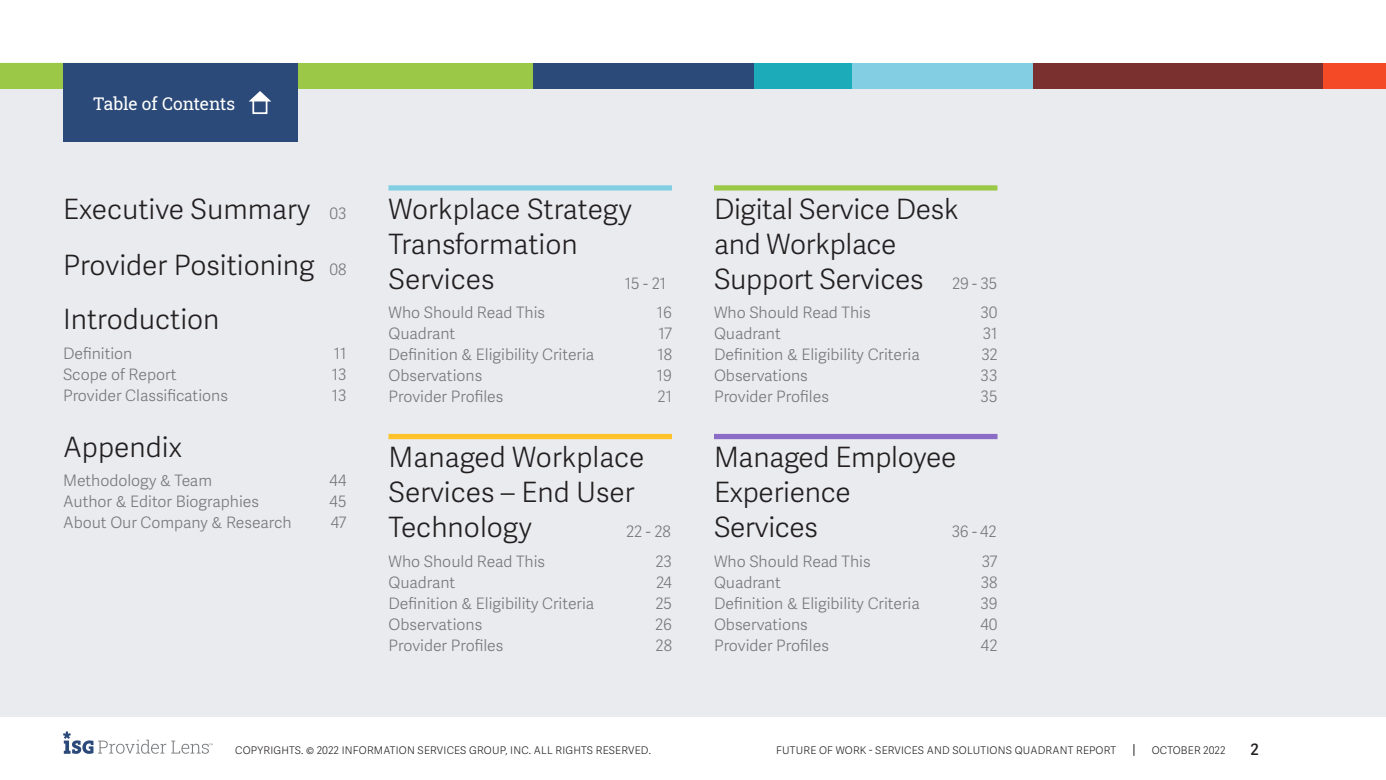
<style>
.page{position:relative;width:1386px;height:780px;background:#fff}
.page>*{position:absolute;margin:0;border:0;box-sizing:border-box;transform-origin:0 0}
.Section_Name_Green{font:300 28px/35px "Adelle Sans";letter-spacing:-.01em;color:#231f20}
.Section_Name_Yellow{font:300 28px/35px "Adelle Sans";color:#231f20}
.Section_Name{font:300 28px/56px "Adelle Sans";color:#231f20}
.Section_Name_Light_B{font:300 28px/35px "Adelle Sans";color:#231f20}
.Section_Name_Purple{font:300 28px/35px "Adelle Sans";letter-spacing:-.01em;color:#231f20}
.t1{font:17.5px "Roboto Slab ISG P Regular";letter-spacing:-.005em;color:#fff}
.Section_Name_Purple-2{font:300 15.75px "Adelle Sans";color:#75787b}
.Section_Name_Light_B-2{font:300 15.75px "Adelle Sans";color:#75787b}
.Section_Name_Yellow-2{font:300 15.75px "Adelle Sans";color:#75787b}
.Section_Name_Green-2{font:300 15.75px "Adelle Sans";color:#75787b}
.t2{font:600 15.75px "Adelle Sans";color:#231f20}
.t3{font:300 10.5px "Adelle Sans";letter-spacing:.02em;color:#231f20}
.s1{font-size:15.75px;color:#75787b}
</style>
<div class="page">
<svg style="left:1133px;top:744px;width:1px;height:12px"></svg>
<svg style="left:63px;top:731px;width:150px;height:23px"></svg>
<div style="left:0;top:63px;width:1386px;height:654px;background:#e9ebee"></div>
<div style="left:0;top:63px;width:533px;height:25px;background:#9bc947"></div>
<div style="left:533px;top:63px;width:223px;height:25px;background:#2b4a79"></div>
<div style="left:850px;top:63px;width:184px;height:25px;background:#84cee3"></div>
<div style="left:1323px;top:63px;width:63px;height:25px;background:#f54a26"></div>
<div style="left:1033px;top:63px;width:290px;height:25px;background:#7a302e"></div>
<div style="left:754px;top:63px;width:98px;height:25px;background:#1cabb9"></div>
<div style="left:63px;top:63px;width:234px;height:78px;background:#2b4a79"></div>
<svg style="left:0;top:88px;width:271px;height:13px"></svg>
<div style="left:252px;top:100px;width:15px;height:14px;border:2px solid #fff"></div>
<div style="left:388px;top:185px;width:284px;height:5px;background:#84cee3"></div>
<div style="left:388px;top:434px;width:284px;height:5px;background:#ffc22b"></div>
<div style="left:714px;top:185px;width:284px;height:5px;background:#9bc947"></div>
<div style="left:714px;top:434px;width:284px;height:5px;background:#8b6cc6"></div>
<p class="t1" style="left:93px;top:91px;width:144px">Table of Contents</p>
<p class="Section_Name" style="left:63px;top:181px;width:285px">Executive Summary <span class="s1">03<br></span>Provider Positioning <span class="s1">08</span></p>
<p class="Section_Name_Green" style="left:63px;top:302px;width:158px">Introduction</p>
<p class="Section_Name_Purple-2" style="left:63px;top:344px;width:71px">Definition</p>
<p class="Section_Name_Purple-2" style="left:334px;top:344px;width:14px">11</p>
<p class="Section_Name_Purple-2" style="left:63px;top:365px;width:115px">Scope of Report</p>
<p class="Section_Name_Purple-2" style="left:332px;top:365px;width:16px">13</p>
<p class="Section_Name_Purple-2" style="left:63px;top:386px;width:166px">Provider Classifications</p>
<p class="Section_Name_Purple-2" style="left:332px;top:386px;width:16px">13</p>
<p class="Section_Name_Green" style="left:63px;top:430px;width:120px">Appendix</p>
<p class="Section_Name_Purple-2" style="left:63px;top:471px;width:151px">Methodology &amp; Team</p>
<p class="Section_Name_Purple-2" style="left:330px;top:471px;width:18px">44</p>
<p class="Section_Name_Purple-2" style="left:63px;top:492px;width:198px">Author &amp; Editor Biographies</p>
<p class="Section_Name_Purple-2" style="left:330px;top:492px;width:18px">45</p>
<p class="Section_Name_Purple-2" style="left:63px;top:513px;width:230px">About Our Company &amp; Research</p>
<p class="Section_Name_Purple-2" style="left:331px;top:513px;width:17px">47</p>
<p class="Section_Name_Light_B" style="left:388px;top:192px;width:245px">Workplace Strategy<br>Transformation<br>Services</p>
<p class="Section_Name_Light_B-2" style="left:625px;top:274px;width:43px">15 - 21</p>
<p class="Section_Name_Purple-2" style="left:388px;top:303px;width:158px">Who Should Read This</p>
<p class="Section_Name_Purple-2" style="left:657px;top:303px;width:17px">16</p>
<p class="Section_Name_Purple-2" style="left:388px;top:324px;width:68px">Quadrant</p>
<p class="Section_Name_Purple-2" style="left:659px;top:324px;width:15px">17</p>
<p class="Section_Name_Purple-2" style="left:388px;top:345px;width:207px">Definition &amp; Eligibility Criteria</p>
<p class="Section_Name_Purple-2" style="left:657px;top:345px;width:16px">18</p>
<p class="Section_Name_Purple-2" style="left:388px;top:366px;width:95px">Observations</p>
<p class="Section_Name_Purple-2" style="left:657px;top:366px;width:17px">19</p>
<p class="Section_Name_Purple-2" style="left:388px;top:387px;width:116px">Provider Profiles</p>
<p class="Section_Name_Purple-2" style="left:658px;top:387px;width:16px">21</p>
<p class="Section_Name_Yellow" style="left:388px;top:440px;width:257px">Managed Workplace<br>Services – End User<br>Technology</p>
<p class="Section_Name_Yellow-2" style="left:626px;top:522px;width:46px">22 - 28</p>
<p class="Section_Name_Purple-2" style="left:388px;top:552px;width:158px">Who Should Read This</p>
<p class="Section_Name_Purple-2" style="left:655px;top:552px;width:18px">23</p>
<p class="Section_Name_Purple-2" style="left:388px;top:573px;width:68px">Quadrant</p>
<p class="Section_Name_Purple-2" style="left:656px;top:573px;width:17px">24</p>
<p class="Section_Name_Purple-2" style="left:388px;top:594px;width:207px">Definition &amp; Eligibility Criteria</p>
<p class="Section_Name_Purple-2" style="left:655px;top:594px;width:18px">25</p>
<p class="Section_Name_Purple-2" style="left:388px;top:615px;width:95px">Observations</p>
<p class="Section_Name_Purple-2" style="left:655px;top:615px;width:18px">26</p>
<p class="Section_Name_Purple-2" style="left:388px;top:636px;width:116px">Provider Profiles</p>
<p class="Section_Name_Purple-2" style="left:656px;top:636px;width:18px">28</p>
<p class="Section_Name_Green" style="left:714px;top:192px;width:246px">Digital Service Desk and Workplace<br>Support Services</p>
<p class="Section_Name_Green-2" style="left:952px;top:274px;width:47px">29 - 35</p>
<p class="Section_Name_Purple-2" style="left:714px;top:303px;width:158px">Who Should Read This</p>
<p class="Section_Name_Purple-2" style="left:980px;top:303px;width:19px">30</p>
<p class="Section_Name_Purple-2" style="left:714px;top:324px;width:68px">Quadrant</p>
<p class="Section_Name_Purple-2" style="left:983px;top:324px;width:16px">31</p>
<p class="Section_Name_Purple-2" style="left:714px;top:345px;width:207px">Definition &amp; Eligibility Criteria</p>
<p class="Section_Name_Purple-2" style="left:981px;top:345px;width:18px">32</p>
<p class="Section_Name_Purple-2" style="left:714px;top:366px;width:95px">Observations</p>
<p class="Section_Name_Purple-2" style="left:981px;top:366px;width:18px">33</p>
<p class="Section_Name_Purple-2" style="left:714px;top:387px;width:116px">Provider Profiles</p>
<p class="Section_Name_Purple-2" style="left:981px;top:387px;width:18px">35</p>
<p class="Section_Name_Purple" style="left:714px;top:440px;width:244px">Managed Employee<br>Experience<br>Services</p>
<p class="Section_Name_Purple-2" style="left:952px;top:522px;width:46px">36 - 42</p>
<p class="Section_Name_Purple-2" style="left:714px;top:552px;width:158px">Who Should Read This</p>
<p class="Section_Name_Purple-2" style="left:982px;top:552px;width:17px">37</p>
<p class="Section_Name_Purple-2" style="left:714px;top:573px;width:68px">Quadrant</p>
<p class="Section_Name_Purple-2" style="left:981px;top:573px;width:18px">38</p>
<p class="Section_Name_Purple-2" style="left:714px;top:594px;width:207px">Definition &amp; Eligibility Criteria</p>
<p class="Section_Name_Purple-2" style="left:980px;top:594px;width:19px">39</p>
<p class="Section_Name_Purple-2" style="left:714px;top:615px;width:95px">Observations</p>
<p class="Section_Name_Purple-2" style="left:980px;top:615px;width:19px">40</p>
<p class="Section_Name_Purple-2" style="left:714px;top:636px;width:116px">Provider Profiles</p>
<p class="Section_Name_Purple-2" style="left:981px;top:636px;width:18px">42</p>
<p class="t3" style="left:235px;top:744px;width:417px">COPYRIGHTS. © 2022 INFORMATION SERVICES GROUP, INC. ALL RIGHTS RESERVED.</p>
<p class="t3" style="left:776px;top:744px;width:341px">FUTURE OF WORK - SERVICES AND SOLUTIONS QUADRANT REPORT</p>
<p class="t3" style="left:1152px;top:744px;width:75px">OCTOBER 2022</p>
<p class="t2" style="left:1251px;top:740px;width:10px">2</p>
</div>
